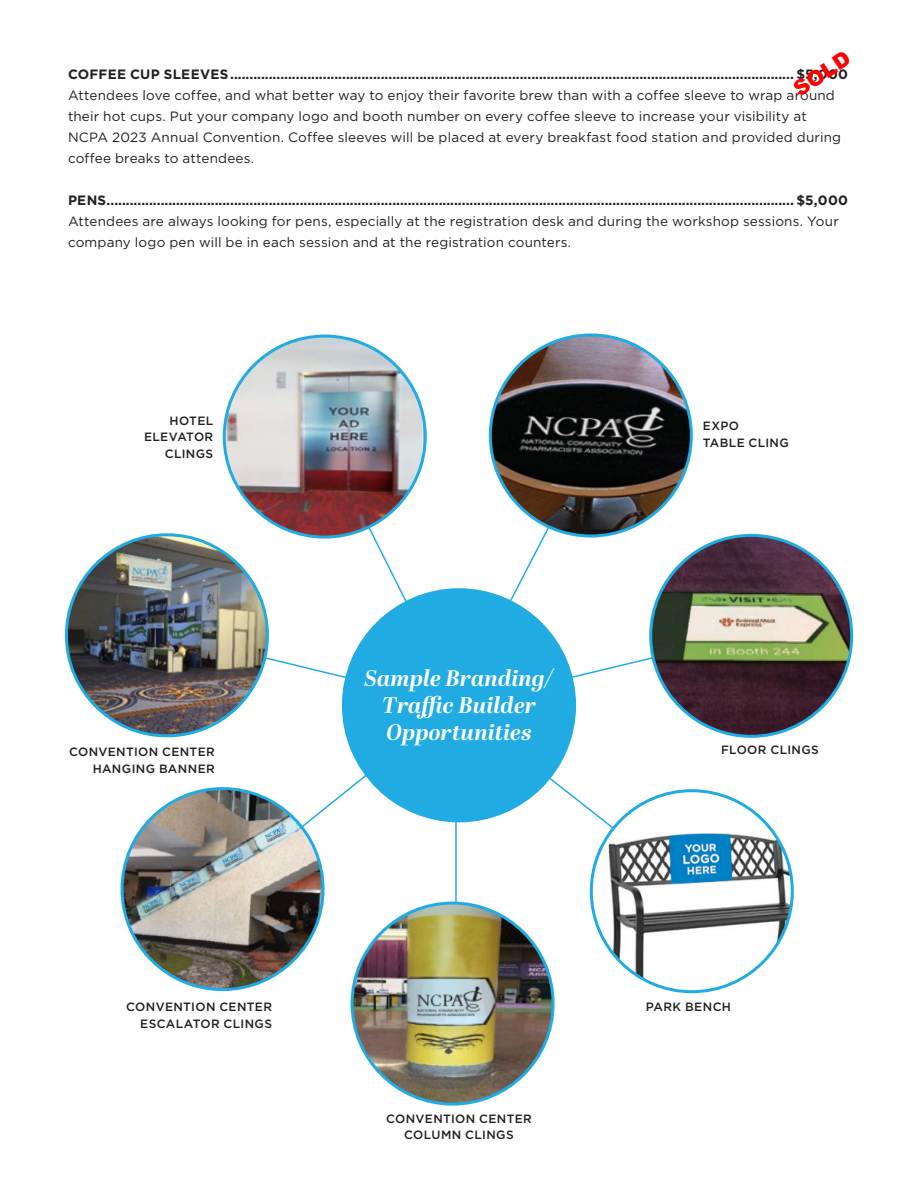
<style>
.page{position:relative;width:918px;height:1188px;background:#fff}
.page>*{position:absolute;margin:0;border:0;box-sizing:border-box;transform-origin:0 0}
.t1{font:italic 700 22.5px/27px "Abril Display";letter-spacing:.005em;color:#fff;text-align:center}
.t2{font:900 21px "Arial";color:#f00}
.t3{font:13.5px/21px "Gotham";letter-spacing:.01em;color:#231f20}
.t4{font:700 13.5px "Gotham";letter-spacing:.02em;color:#231f20}
.t5{font:500 12px/16.5px "Gotham";letter-spacing:.03em;color:#231f20;text-align:right}
</style>
<div class="page">
<svg style="left:284px;top:551px;width:352px;height:143px"></svg>
<svg style="left:458px;top:704px;width:119px;height:119px"></svg>
<svg style="left:338px;top:703px;width:120px;height:186px"></svg>
<svg style="left:222px;top:334px;width:205px;height:217px"></svg>
<svg style="left:636px;top:533px;width:218px;height:205px"></svg>
<svg style="left:64px;top:519px;width:220px;height:219px"></svg>
<svg style="left:577px;top:789px;width:217px;height:205px"></svg>
<svg style="left:350px;top:889px;width:204px;height:216px"></svg>
<div style="left:342px;top:588px;width:234px;height:234px;background:#20ace3;border-radius:50%"></div>
<img style="left:224px;top:336px;width:201px;height:201px;border-radius:101px">
<img style="left:490px;top:336px;width:201px;height:199px">
<img style="left:651px;top:535px;width:201px;height:201px;border-radius:101px">
<img style="left:66px;top:535px;width:201px;height:201px;border-radius:101px">
<img style="left:123px;top:789px;width:200px;height:201px">
<div style="left:591px;top:791px;width:201px;height:201px;background:#fff;border-radius:50%"></div>
<img style="left:609px;top:826px;width:183px;height:166px">
<img style="left:352px;top:903px;width:201px;height:201px;border-radius:101px">
<h2 class="t2" style="left:787px;top:78px;width:64px;rotate:-34deg">SOLD</h2>
<p class="t4" style="left:68px;top:67px;width:782px">COFFEE CUP SLEEVES.................................................................................................................................................. $5,000</p>
<p class="t3" style="left:68px;top:85px;width:775px">Attendees love coffee, and what better way to enjoy their favorite brew than with a coffee sleeve to wrap around their hot cups. Put your company logo and booth number on every coffee sleeve to increase your visibility at NCPA 2023 Annual Convention. Coffee sleeves will be placed at every breakfast food station and provided during coffee breaks to attendees.</p>
<p class="t4" style="left:68px;top:193px;width:782px">PENS.................................................................................................................................................................................. $5,000</p>
<p class="t3" style="left:68px;top:211px;width:772px">Attendees are always looking for pens, especially at the registration desk and during the workshop sessions. Your company logo pen will be in each session and at the registration counters.</p>
<p class="t5" style="left:144px;top:412px;width:71px">HOTEL<br>ELEVATOR<br>CLINGS</p>
<p class="t5" style="left:703px;top:418px;width:88px;text-align:left">EXPO<br>TABLE CLING</p>
<p class="t5" style="left:69px;top:744px;width:147px">CONVENTION CENTER</p>
<p class="t5" style="left:93px;top:760px;width:124px">HANGING BANNER</p>
<p class="t5" style="left:126px;top:999px;width:147px">CONVENTION CENTER</p>
<p class="t5" style="left:140px;top:1015px;width:133px">ESCALATOR CLINGS</p>
<p class="t1" style="left:364px;top:666px;width:191px">Sample Branding/<br>Traffic Builder<br>Opportunities</p>
<p class="t5" style="left:721px;top:742px;width:99px">FLOOR CLINGS</p>
<p class="t5" style="left:386px;top:1110px;width:147px;text-align:center">CONVENTION CENTER<br>COLUMN CLINGS</p>
<p class="t5" style="left:646px;top:999px;width:87px">PARK BENCH</p>
</div>
